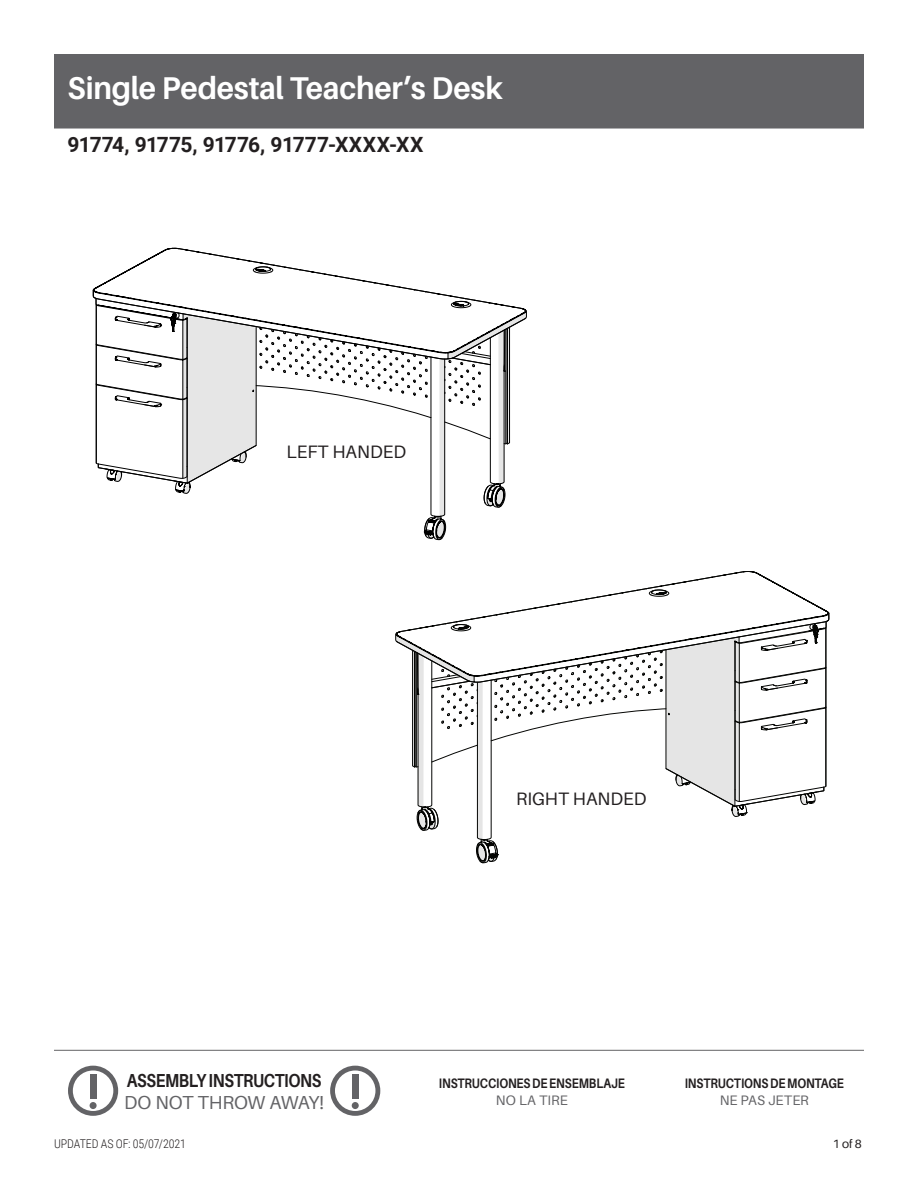
<style>
.page{position:relative;width:918px;height:1188px;background:#fff}
.page>*{position:absolute;margin:0;border:0;box-sizing:border-box;transform-origin:0 0}
.Large_Product_Name_H{font:700 31.5px "Aileron";letter-spacing:-.005em;color:#fff;scale:.95 1}
.SKU___Heading{font:700 21px "Roboto";letter-spacing:-.025em;color:#231f20}
.ASSEMBLY_INSTRUCTION{font:700 18.75px "Aileron";letter-spacing:-.025em;color:#231f20;scale:.84 1}
.DO_NOT_THROW_AWAY{font:18.75px "Aileron";letter-spacing:-.015em;color:#636366}
.t1{font:18px "Aileron";color:#231f20}
.ASSEMBLY_INSTRUCTION-2{font:700 13.65px "Aileron";letter-spacing:-.01em;color:#231f20;scale:.84 1}
.DO_NOT_THROW_AWAY-2{font:13.65px "Aileron";letter-spacing:.005em;color:#636366}
.Version{font:300 12px "Roboto Condensed";letter-spacing:-.005em;color:#231f20}
.parts_needed_center{font:12px "Aileron";color:#231f20}
</style>
<div class="page">
<div style="left:54px;top:54px;width:810px;height:75px;background:#636366;border:2px solid #636366"></div>
<svg style="left:68px;top:1066px;width:50px;height:50px"></svg>
<div style="left:90px;top:1074px;width:6px;height:25px;background:#636366"></div>
<div style="left:90px;top:1102px;width:7px;height:7px;background:#636366;border-radius:50%"></div>
<svg style="left:330px;top:1066px;width:50px;height:50px"></svg>
<div style="left:352px;top:1074px;width:6px;height:25px;background:#636366"></div>
<div style="left:352px;top:1102px;width:7px;height:7px;background:#636366;border-radius:50%"></div>
<hr style="left:54px;top:1050px;width:810px;height:1px;background:#636366">
<svg style="left:92px;top:247px;width:189px;height:52px"></svg>
<svg style="left:95px;top:266px;width:732px;height:598px"></svg>
<svg style="left:395px;top:571px;width:434px;height:112px"></svg>
<p class="Large_Product_Name_H" style="left:68px;top:71px;width:460px">Single Pedestal Teacher’s Desk</p>
<p class="SKU___Heading" style="left:68px;top:130px;width:358px">91774, 91775, 91776, 91777-XXXX-XX</p>
<p class="t1" style="left:286px;top:442px;width:121px">LEFT HANDED</p>
<p class="ASSEMBLY_INSTRUCTION" style="left:127px;top:1070px;width:233px">ASSEMBLY INSTRUCTIONS</p>
<p class="DO_NOT_THROW_AWAY" style="left:124px;top:1093px;width:202px">DO NOT THROW AWAY!</p>
<p class="Version" style="left:54px;top:1135px;width:134px">UPDATED AS OF: 05/07/2021</p>
<p class="t1" style="left:516px;top:789px;width:132px">RIGHT HANDED</p>
<p class="ASSEMBLY_INSTRUCTION-2" style="left:439px;top:1076px;width:223px">INSTRUCCIONES DE ENSEMBLAJE</p>
<p class="DO_NOT_THROW_AWAY-2" style="left:496px;top:1093px;width:73px">NO LA TIRE</p>
<p class="ASSEMBLY_INSTRUCTION-2" style="left:685px;top:1076px;width:191px">INSTRUCTIONS DE MONTAGE</p>
<p class="DO_NOT_THROW_AWAY-2" style="left:720px;top:1093px;width:91px">NE PAS JETER</p>
<p class="parts_needed_center" style="left:833px;top:1137px;width:31px">1 of 8</p>
</div>
